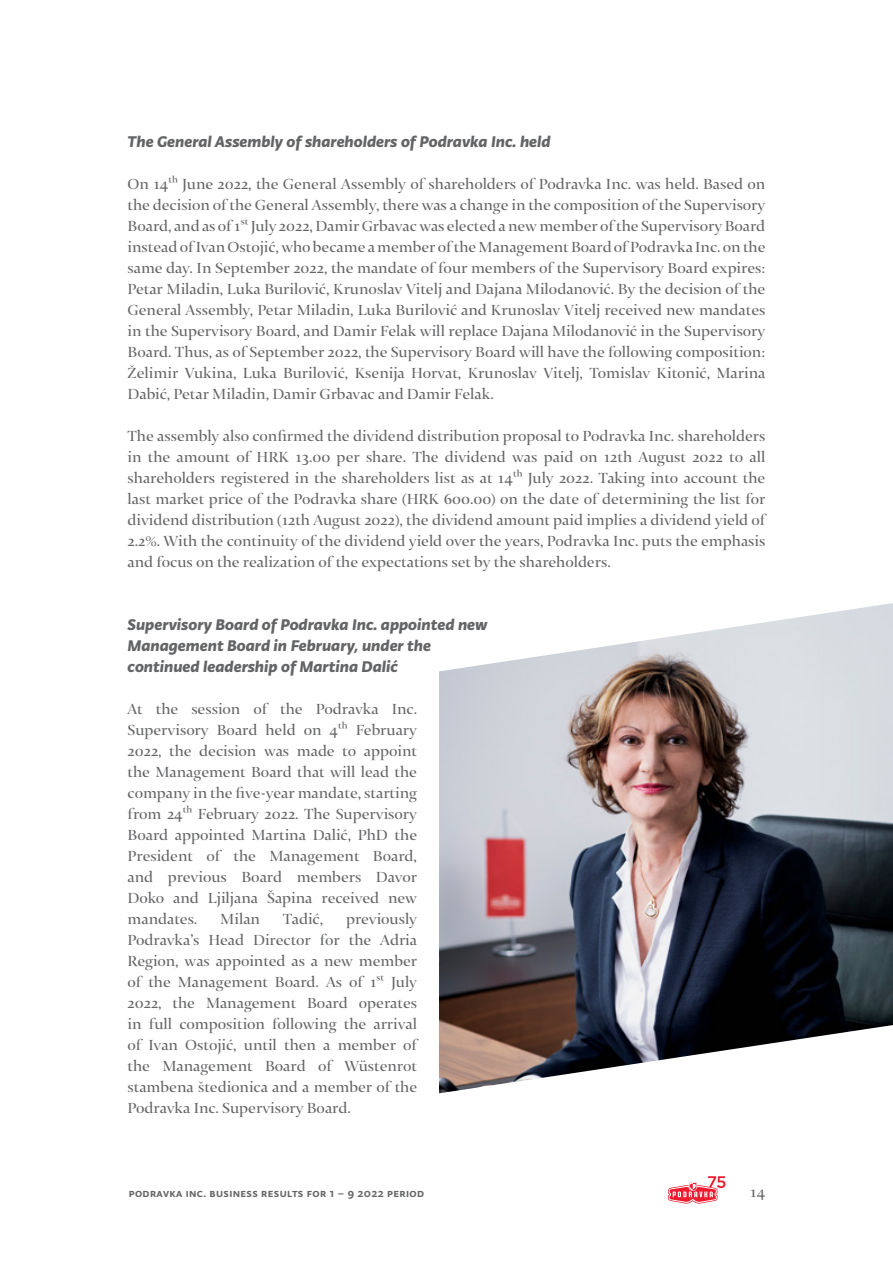
<style>
.page{position:relative;width:893px;height:1263px;background:#fff}
.page>*{position:absolute;margin:0;border:0;box-sizing:border-box;transform-origin:0 0}
.t1{font:16.5px/21px "Thema";color:#636466;text-align:justify}
.t2{font:16.5px/21px "Typonine Sans Bld Ita";color:#636466}
.t3{font:500 12px "Typonine Sans";letter-spacing:.03em;color:#636466}
</style>
<div class="page">
<svg style="left:668px;top:1176px;width:57px;height:27px"></svg>
<img style="left:439px;top:603px;width:454px;height:490px">
<p class="t2" style="left:128px;top:131px;width:425px">The General Assembly of shareholders of Podravka Inc. held</p>
<p class="t1" style="left:128px;top:175px;width:639px;text-align:left">On 14th June 2022, the General Assembly of shareholders of Podravka Inc. was held. Based on the decision of the General Assembly, there was a change in the composition of the Supervisory Board, and as of 1st July 2022, Damir Grbavac was elected a new member of the Supervisory Board instead of Ivan Ostojić, who became a member of the Management Board of Podravka Inc. on the same day. In September 2022, the mandate of four members of the Supervisory Board expires:<br>Petar Miladin, Luka Burilović, Krunoslav Vitelj and Dajana Milodanović. By the decision of the General Assembly, Petar Miladin, Luka Burilović and Krunoslav Vitelj received new mandates in the Supervisory Board, and Damir Felak will replace Dajana Milodanović in the Supervisory Board. Thus, as of September 2022, the Supervisory Board will have the following composition:<br>Želimir Vukina, Luka Burilović, Ksenija Horvat, Krunoslav Vitelj, Tomislav Kitonić, Marina Dabić, Petar Miladin, Damir Grbavac and Damir Felak.</p>
<p class="t1" style="left:128px;top:427px;width:639px">The assembly also confirmed the dividend distribution proposal to Podravka Inc. shareholders in the amount of HRK 13.00 per share. The dividend was paid on 12th August 2022 to all shareholders registered in the shareholders list as at 14th July 2022. Taking into account the last market price of the Podravka share (HRK 600.00) on the date of determining the list for dividend distribution (12th August 2022), the dividend amount paid implies a dividend yield of 2.2%. With the continuity of the dividend yield over the years, Podravka Inc. puts the emphasis and focus on the realization of the expectations set by the shareholders.</p>
<p class="t2" style="left:128px;top:614px;width:361px">Supervisory Board of Podravka Inc. appointed new<br>Management Board in February, under the continued leadership of Martina Dalić</p>
<p class="t1" style="left:128px;top:700px;width:291px">At the session of the Podravka Inc.<br>Supervisory Board held on 4th February 2022, the decision was made to appoint the Management Board that will lead the company in the five-year mandate, starting from 24th February 2022. The Supervisory Board appointed Martina Dalić, PhD the President of the Management Board, and previous Board members Davor Doko and Ljiljana Šapina received new mandates.</p>
<p class="t1" style="left:128px;top:910px;width:291px;text-indent:219px">previously Podravka’s Head Director for the Adria Region, was appointed as a new member of the Management Board. As of 1st July 2022, the Management Board operates in full composition following the arrival of Ivan Ostojić, until then a member of the Management Board of Wüstenrot stambena štedionica and a member of the Podravka Inc. Supervisory Board.</p>
<p class="t1" style="left:220px;top:910px;width:41px">Milan</p>
<p class="t1" style="left:283px;top:910px;width:42px">Tadić,</p>
<p class="t3" style="left:129px;top:1186px;width:297px">podravka inc. business results for 1 – 9 2022 period</p>
<p class="t1" style="left:750px;top:1183px;width:17px">14</p>
</div>
